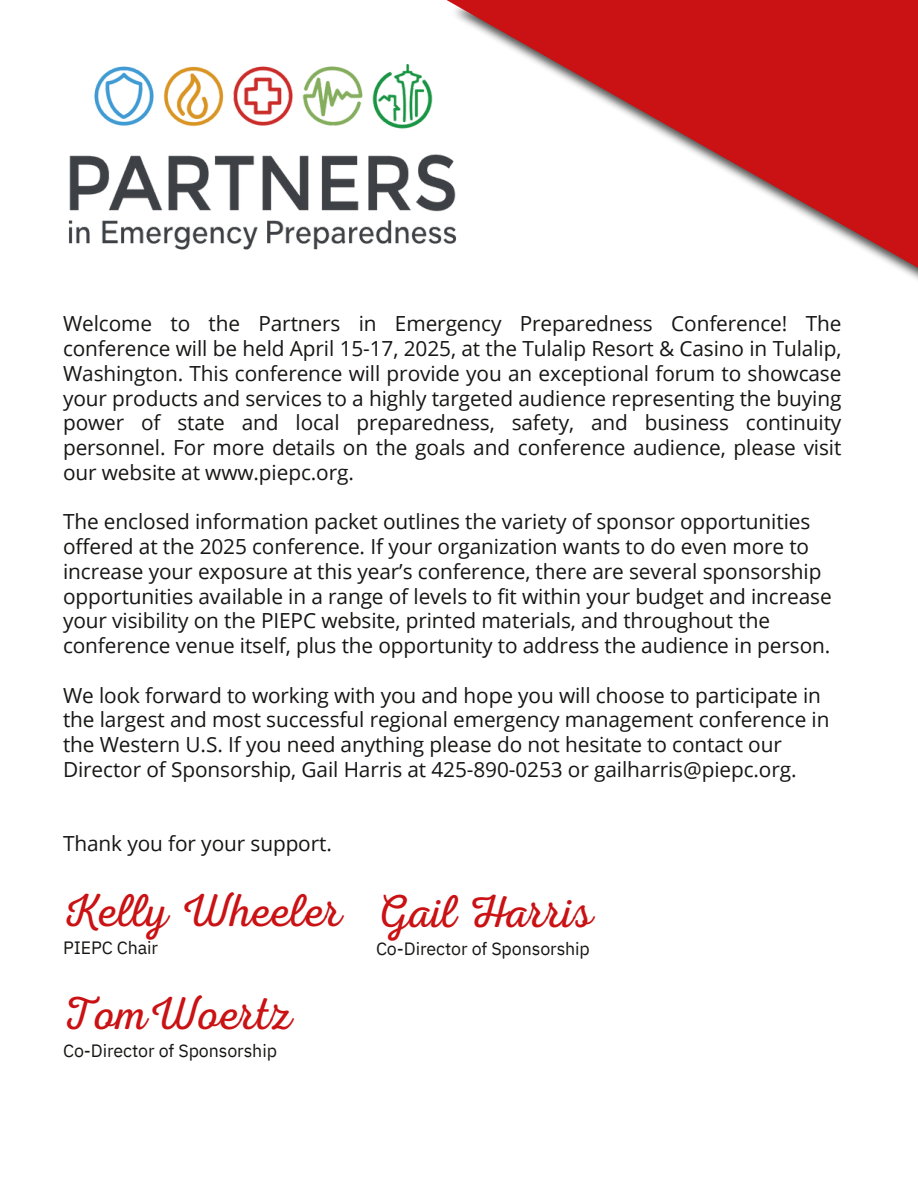
<style>
.page{position:relative;width:918px;height:1188px;background:#fff}
.page>*{position:absolute;margin:0;border:0;box-sizing:border-box;transform-origin:0 0}
.t1{font:300 46.5px "Nexa Script";color:#ca1113}
.t2{font:20.85px/24.8px "Open Sans";letter-spacing:-.005em;color:#171615}
.t3{font:17.85px "IBM Plex Sans";letter-spacing:-.005em;color:#171615}
</style>
<div class="page">
<svg style="left:447px;top:0;width:471px;height:268px;fill:#ca1113"></svg>
<img style="left:68px;top:65px;width:390px;height:186px">
<h2 class="t2" style="left:63px;top:311px;width:780px;text-align:justify">Welcome to the Partners in Emergency Preparedness Conference! The conference will be held April 15-17, 2025, at the Tulalip Resort &amp; Casino in Tulalip, Washington. This conference will provide you an exceptional forum to showcase your products and services to a highly targeted audience representing the buying power of state and local preparedness, safety, and business continuity personnel. For more details on the goals and conference audience, please visit our website at www.piepc.org.</h2>
<h2 class="t2" style="left:63px;top:509px;width:770px">The enclosed information packet outlines the variety of sponsor opportunities offered at the 2025 conference. If your organization wants to do even more to increase your exposure at this year’s conference, there are several sponsorship opportunities available in a range of levels to fit within your budget and increase your visibility on the PIEPC website, printed materials, and throughout the conference venue itself, plus the opportunity to address the audience in person.</h2>
<h2 class="t2" style="left:63px;top:682px;width:768px">We look forward to working with you and hope you will choose to participate in the largest and most successful regional emergency management conference in the Western U.S. If you need anything please do not hesitate to contact our Director of Sponsorship, Gail Harris at 425-890-0253 or gailharris@piepc.org.</h2>
<h2 class="t2" style="left:63px;top:831px;width:270px">Thank you for your support.</h2>
<h1 class="t1" style="left:63px;top:884px;width:281px">Kelly Wheeler</h1>
<h1 class="t3" style="left:63px;top:936px;width:97px">PIEPC Chair</h1>
<p class="t1" style="left:63px;top:987px;width:231px">TomWoertz</p>
<p class="t3" style="left:63px;top:1039px;width:215px">Co-Director of Sponsorship</p>
<p class="t1" style="left:376px;top:885px;width:219px">Gail Harris</p>
<p class="t3" style="left:376px;top:937px;width:215px">Co-Director of Sponsorship</p>
</div>
